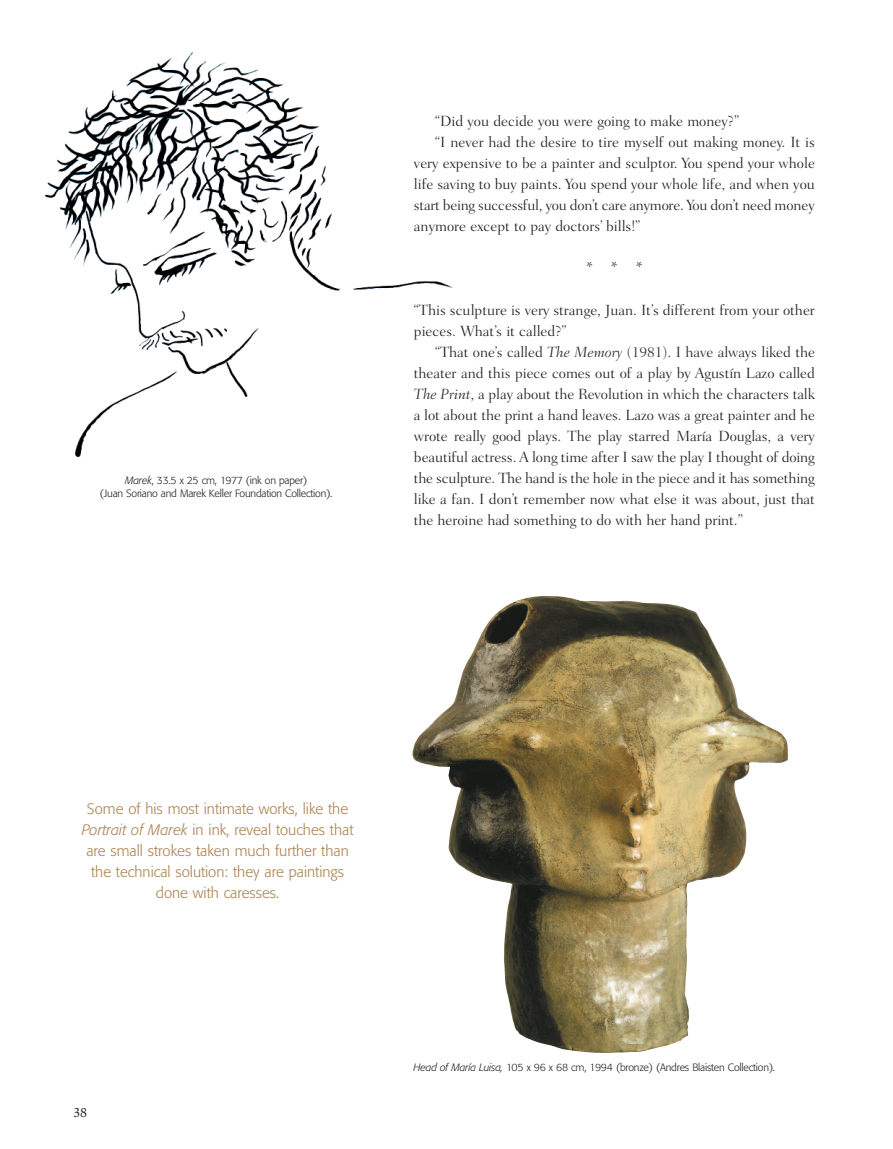
<style>
.page{position:relative;width:893px;height:1149px;background:#fff}
.page>*{position:absolute;margin:0;border:0;box-sizing:border-box;transform-origin:0 0}
.t1{font:300 15px/21px "Fairfield LH";color:#231f20}
.t2{font:300 15px/21px "Formata";color:#aa8250;text-align:center}
.t3{font:13.5px "Slimbach";color:#231f20}
.t4{font:300 10.5px/13px "Formata";letter-spacing:-.015em;color:#231f20;text-align:center}
.s1{font-style:italic}
</style>
<div class="page">
<img style="left:44px;top:52px;width:409px;height:406px">
<img style="left:412px;top:600px;width:376px;height:452px">
<p class="t4" style="left:100px;top:474px;width:234px"><span class="s1">Marek</span>, 33.5 x 25 cm, 1977 (ink on paper)<br>(Juan Soriano and Marek Keller Foundation Collection).</p>
<p class="t1" style="left:435px;top:112px;width:305px">“Did you decide you were going to make money?”</p>
<p class="t1" style="left:435px;top:133px;width:381px">“I never had the desire to tire myself out making money. It is</p>
<p class="t1" style="left:414px;top:154px;width:402px">very expensive to be a painter and sculptor. You spend your whole</p>
<p class="t1" style="left:414px;top:175px;width:402px">life saving to buy paints. You spend your whole life, and when you</p>
<p class="t1" style="left:414px;top:196px;width:402px">start being successful, you don’t care anymore. You don’t need money</p>
<p class="t1" style="left:414px;top:217px;width:228px">anymore except to pay doctors’ bills!”</p>
<p class="t1" style="left:586px;top:259px;width:59px">***</p>
<p class="t1" style="left:414px;top:301px;width:402px">“This sculpture is very strange, Juan. It’s different from your other pieces. What’s it called?”</p>
<p class="t1" style="left:414px;top:343px;width:402px;text-align:justify;text-indent:21px">“That one’s called <span class="s1">The Memory</span> (1981). I have always liked the theater and this piece comes out of a play by Agustín Lazo called <span class="s1">The Print</span>, a play about the Revolution in which the characters talk a lot about the print a hand leaves. Lazo was a great painter and he wrote really good plays. The play starred María Douglas, a very beautiful actress. A long time after I saw the play I thought of doing the sculpture. The hand is the hole in the piece and it has something like a fan. I don’t remember now what else it was about, just that the heroine had something to do with her hand print.”</p>
<p class="t2" style="left:82px;top:799px;width:273px">Some of his most intimate works, like the <span class="s1">Portrait of Marek</span> in ink, reveal touches that are small strokes taken much further than the technical solution: they are paintings done with caresses.</p>
<p class="t3" style="left:74px;top:1106px;width:15px">38</p>
<p class="t4" style="left:414px;top:1061px;width:363px"><span class="s1">Head of María Luisa,</span> 105 x 96 x 68 cm, 1994 (bronze) (Andres Blaisten Collection).</p>
</div>
